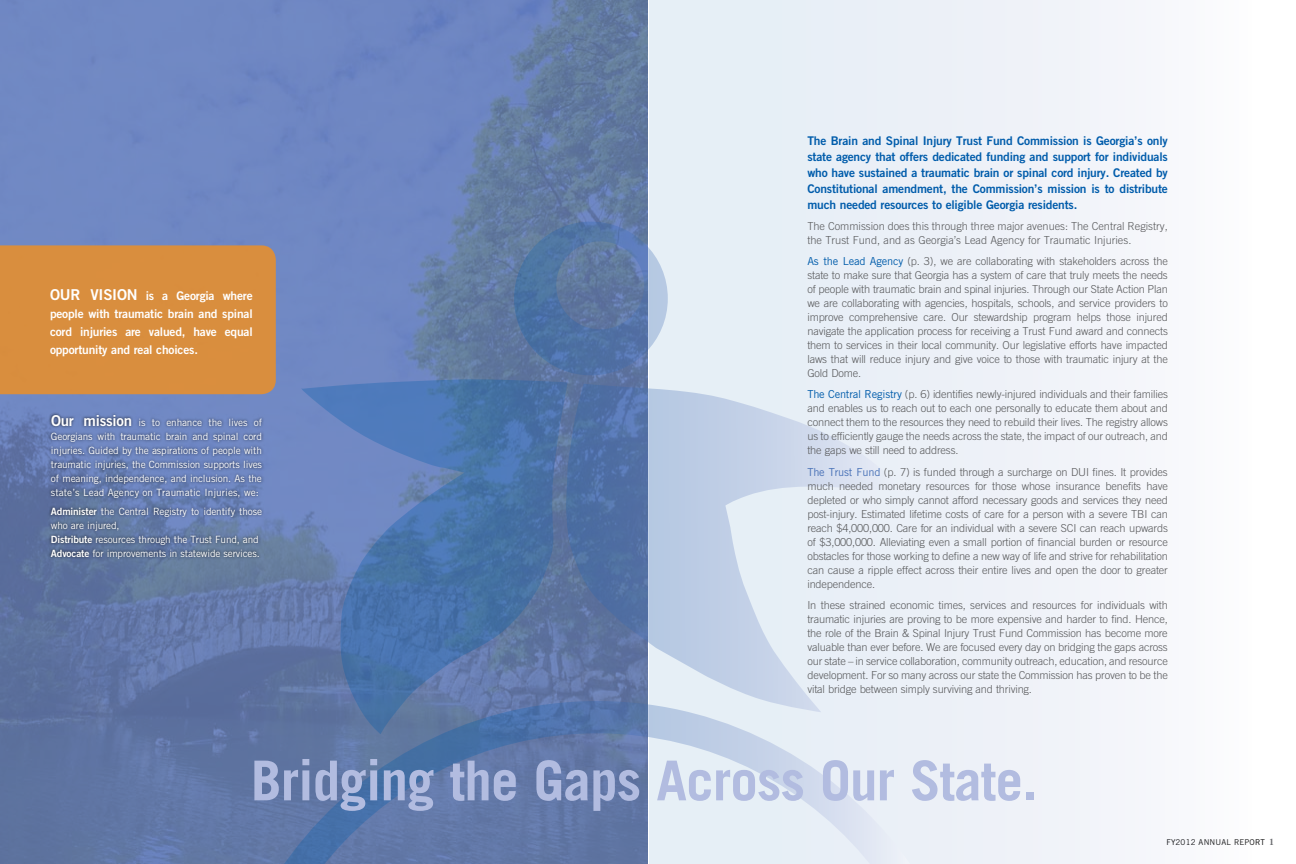
<style>
.page{position:relative;width:1296px;height:864px;background:#fff}
.page>*{position:absolute;margin:0;border:0;box-sizing:border-box;transform-origin:0 0}
.t1{font:700 55px "Trade Gothic";letter-spacing:-.015em;color:#b2bce0}
.t2{font:12px/16px "Trade Gothic Bold Two";letter-spacing:-.015em;color:#005cab;text-align:justify}
.t3{font:12px/18px "Trade Gothic Bold Two";letter-spacing:-.015em;color:#fff;text-align:justify}
.t4{font:300 11px/14px "Trade Gothic";letter-spacing:-.015em;color:#58595b;text-align:justify}
.t5{font:10px/14px "Trade Gothic";letter-spacing:-.015em;color:#fff;text-align:justify}
.t6{font:8px "Trade Gothic";letter-spacing:.02em;color:#000}
.s1{font-size:15px}
.s2{font-family:"Trade Gothic Bold Two";font-size:15px}
.s3{font-family:"Trade Gothic Bold Two"}
.s4{font-weight:400;color:#005cab}
.s5{font-weight:400;color:#4871b7}
.s6{font-family:"Minion Pro";font-weight:700;font-size:10px;color:#6d6e71}
</style>
<div class="page">
<div style="left:650px;top:0;width:602px;height:864px;background:#eff2f8"></div>
<img style="left:0;top:0;width:648px;height:864px">
<div style="left:48px;top:412px;width:217px;height:150px;background:#000;opacity:.75"></div>
<svg style="left:514px;top:222px;width:154px;height:153px;background:#6783ad"></svg>
<svg style="left:294px;top:377px;width:275px;height:324px;background:#5678ae"></svg>
<svg style="left:566px;top:384px;width:312px;height:317px"></svg>
<svg style="left:278px;top:701px;width:602px;height:163px"></svg>
<div style="left:0;top:245px;width:276px;height:149px;background:#d98e3e"></div>
<p class="t3" style="left:50px;top:287px;width:204px"><span class="s1">OUR VISION</span> is a Georgia where people with traumatic brain and spinal cord injuries are valued, have equal opportunity and real choices.</p>
<p class="t5" style="left:51px;top:415px;width:213px"><span class="s2">Our mission</span> is to enhance the lives of Georgians with traumatic brain and spinal cord injuries. Guided by the aspirations of people with traumatic injuries, the Commission supports lives of meaning, independence, and inclusion. As the state’s Lead Agency on Traumatic Injuries, we:</p>
<p class="t5" style="left:51px;top:504px;width:213px;text-align:left"><span class="s3">Administer</span> the Central Registry to identify those who are injured,<br><span class="s3">Distribute</span> resources through the Trust Fund, and <span class="s3">Advocate</span> for improvements in statewide services.</p>
<p class="t2" style="left:807px;top:132px;width:362px">The Brain and Spinal Injury Trust Fund Commission is Georgia’s only state agency that offers dedicated funding and support for individuals who have sustained a traumatic brain or spinal cord injury. Created by Constitutional amendment, the Commission’s mission is to distribute much needed resources to eligible Georgia residents.</p>
<p class="t4" style="left:807px;top:219px;width:362px">The Commission does this through three major avenues: The Central Registry, the Trust Fund, and as Georgia’s Lead Agency for Traumatic Injuries.</p>
<p class="t4" style="left:807px;top:254px;width:362px"><span class="s4">As the Lead Agency</span> (p. 3), we are collaborating with stakeholders across the state to make sure that Georgia has a system of care that truly meets the needs of people with traumatic brain and spinal injuries. Through our State Action Plan we are collaborating with agencies, hospitals, schools, and service providers to improve comprehensive care. Our stewardship program helps those injured navigate the application process for receiving a Trust Fund award and connects them to services in their local community. Our legislative efforts have impacted laws that will reduce injury and give voice to those with traumatic injury at the Gold Dome.</p>
<p class="t4" style="left:807px;top:387px;width:362px"><span class="s4">The Central Registry</span> (p. 6) identifies newly-injured individuals and their families and enables us to reach out to each one personally to educate them about and connect them to the resources they need to rebuild their lives. The registry allows us to efficiently gauge the needs across the state, the impact of our outreach, and the gaps we still need to address.</p>
<p class="t4" style="left:807px;top:464px;width:362px"><span class="s5">The Trust Fund</span> (p. 7) is funded through a surcharge on DUI fines. It provides much needed monetary resources for those whose insurance benefits have depleted or who simply cannot afford necessary goods and services they need post-injury. Estimated lifetime costs of care for a person with a severe TBI can reach $4,000,000. Care for an individual with a severe SCI can reach upwards of $3,000,000. Alleviating even a small portion of financial burden or resource obstacles for those working to define a new way of life and strive for rehabilitation can cause a ripple effect across their entire lives and open the door to greater independence.</p>
<p class="t4" style="left:807px;top:598px;width:362px">In these strained economic times, services and resources for individuals with traumatic injuries are proving to be more expensive and harder to find. Hence, the role of the Brain &amp; Spinal Injury Trust Fund Commission has become more valuable than ever before. We are focused every day on bridging the gaps across our state – in service collaboration, community outreach, education, and resource development. For so many across our state the Commission has proven to be the vital bridge between simply surviving and thriving.</p>
<h1 class="t1" style="left:251px;top:747px;width:788px">Bridging the Gaps Across Our State.</h1>
<p class="t6" style="left:1166px;top:838px;width:109px">FY2012 ANNUAL REPORT <span class="s6">1</span></p>
</div>
